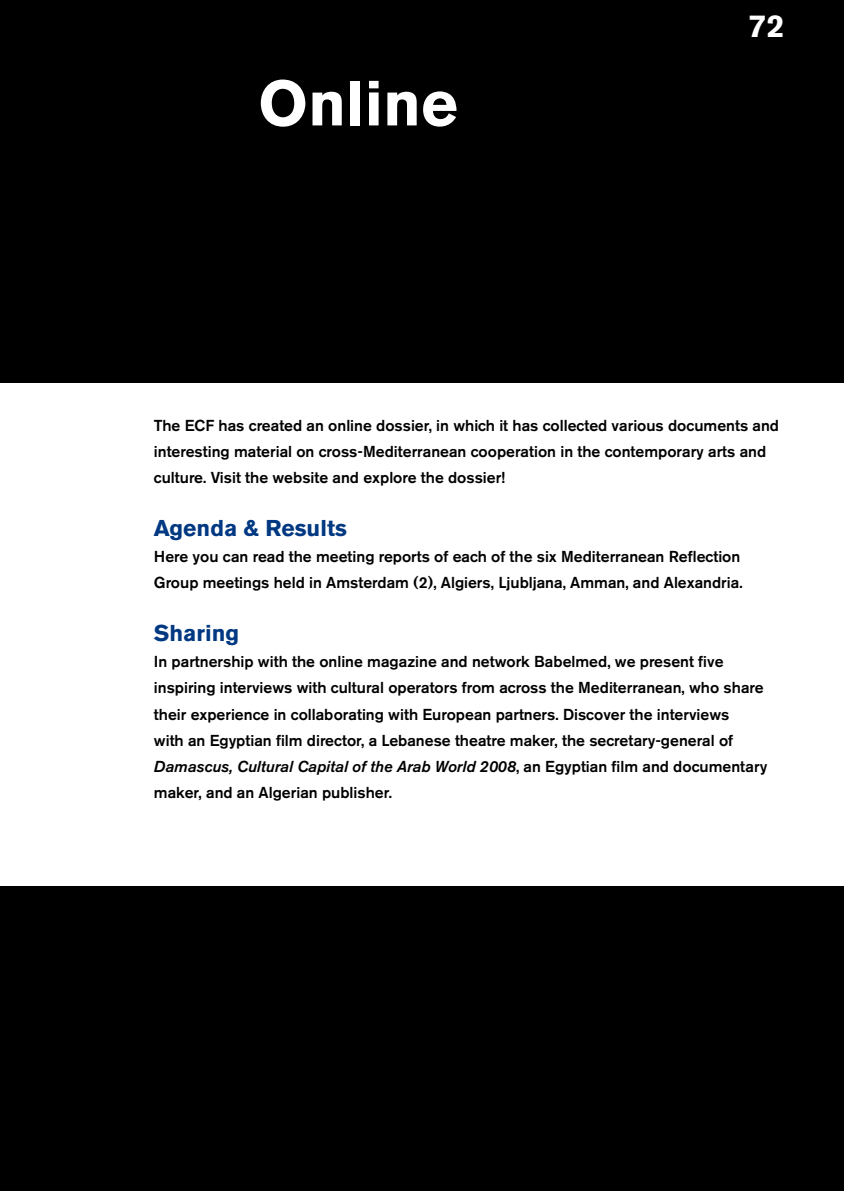
<style>
.page{position:relative;width:844px;height:1191px;background:#fff}
.page>*{position:absolute;margin:0;border:0;box-sizing:border-box;transform-origin:0 0}
.t1{font:700 63px "Akzidenz Grotesk BE";color:#fff}
.t2{font:700 31.5px "Akzidenz Grotesk BE";color:#fff}
.t3{font:700 22.75px "Akzidenz Grotesk BE";color:#003882}
.t4{font:500 15.75px/26.2px "Akzidenz Grotesk BE";color:#000}
.s1{font-style:italic}
</style>
<div class="page">
<div style="left:0;top:0;width:843px;height:382px;background:#000"></div>
<div style="left:0;top:886px;width:843px;height:305px;background:#000"></div>
<h1 class="t1" style="left:258px;top:67px;width:201px">Online</h1>
<h2 class="t2" style="left:748px;top:8px;width:37px">72</h2>
<p class="t4" style="left:154px;top:412px;width:626px">The ECF has created an online dossier, in which it has collected various documents and interesting material on cross-Mediterranean cooperation in the contemporary arts and culture. Visit the website and explore the dossier!</p>
<h3 class="t3" style="left:154px;top:514px;width:194px">Agenda &amp; Results</h3>
<p class="t4" style="left:154px;top:543px;width:590px">Here you can read the meeting reports of each of the six Mediterranean Reflection<br>Group meetings held in Amsterdam (2), Algiers, Ljubljana, Amman, and Alexandria.</p>
<h3 class="t3" style="left:154px;top:619px;width:87px">Sharing</h3>
<p class="t4" style="left:154px;top:648px;width:614px">In partnership with the online magazine and network Babelmed, we present five inspiring interviews with cultural operators from across the Mediterranean, who share their experience in collaborating with European partners. Discover the interviews<br>with an Egyptian film director, a Lebanese theatre maker, the secretary-general of <span class="s1">Damascus, Cultural Capital of the Arab World 2008</span>, an Egyptian film and documentary maker, and an Algerian publisher.</p>
</div>
